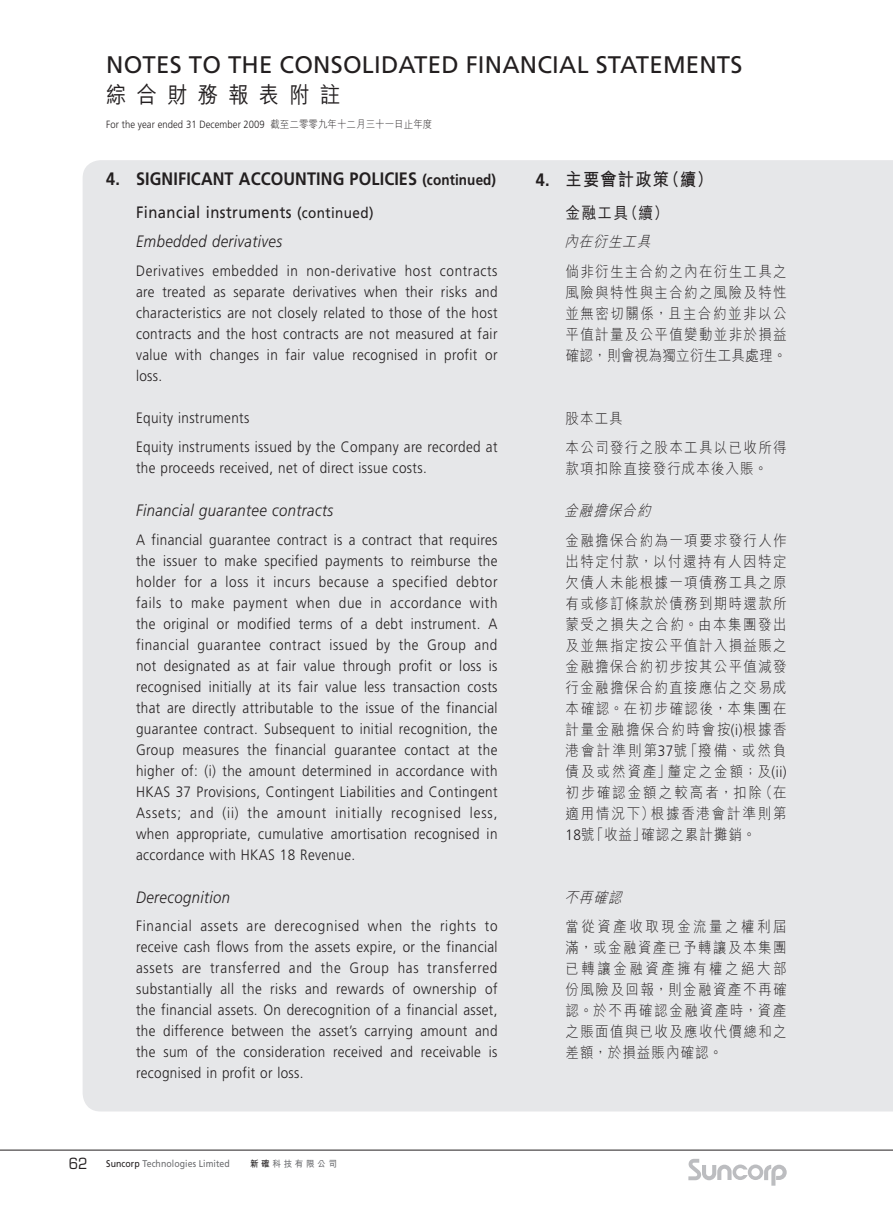
<style>
.page{position:relative;width:893px;height:1212px;background:#fff}
.page>*{position:absolute;margin:0;border:0;box-sizing:border-box;transform-origin:0 0}
.t1{font:24px "Frutiger LT Std";letter-spacing:.01em;color:#231f20}
.t2{font:22.5px "M Hei HK Medium B5 pc H";letter-spacing:.51em;color:#231f20;scale:.9 1}
.t3{font:700 18px "Frutiger LT Std";letter-spacing:.01em;color:#231f20;scale:.9 1}
.t4{font:18px "M Hei HK Bold B5 pc H";letter-spacing:.08em;color:#231f20;scale:.9 1}
.t5{font:16.5px/29.5px "Frutiger LT Std";letter-spacing:.03em;color:#231f20;scale:.9 1}
.t6{font:italic 300 16.5px "Frutiger LT Std";letter-spacing:.03em;color:#231f20;scale:.9 1}
.t7{font:16.5px "M Hei HK Medium B5 pc H";color:#231f20;scale:.9 1}
.t8{font:300 15px/21px "Frutiger LT Std";letter-spacing:.03em;color:#231f20;text-align:justify;scale:.9 1}
.t9{font:15px/21px "M Hei HK Light B5 pc H";letter-spacing:.1em;color:#231f20;text-align:justify;scale:.9 1}
.t10{font:italic 15px "M Hei HK Light B5 pc H";color:#231f20;scale:.9 1}
.t11{font:15px "M Hei HK Light B5 pc H";letter-spacing:.08em;color:#231f20;scale:.9 1}
.t12{font:300 10.5px "Frutiger LT Std";letter-spacing:.01em;color:#231f20;scale:.9 1}
.t13{font:9.75px "Frutiger LT Std";letter-spacing:.01em;color:#6c6d70;scale:.9 1}
.t14{font:9px "M Hei HK Bold B5 pc H";letter-spacing:.31em;color:#6c6d70;scale:.95 1}
.s1{font-family:"M Hei HK Light B5 pc H";font-weight:400}
.s2{font-size:15px}
.s3{font-weight:300;font-style:italic}
.s4{font-family:"Eurostile LT Std";font-size:15px;color:#231f20}
.s5{color:#231f20}
.s6{font-family:"Frutiger LT Std";font-weight:700}
.s7{font-family:"Frutiger LT Std";font-weight:300}
</style>
<div class="page">
<div style="left:83px;top:160px;width:810px;height:951px;background:#e6e7e9"></div>
<svg style="left:688px;top:1159px;width:99px;height:26px"></svg>
<hr style="left:0;top:1150px;width:893px;height:1px;background:#231f20">
<h1 class="t1" style="left:106px;top:51px;width:638px">NOTES TO THE CONSOLIDATED FINANCIAL STATEMENTS</h1>
<h2 class="t2" style="left:106px;top:86px;width:262px">綜合財務報表附註</h2>
<p class="t12" style="left:106px;top:118px;width:364px">For the year ended 31 December 2009 <span class="s1">截至二零零九年十二月三十一日止年度</span></p>
<p class="t3" style="left:106px;top:168px;width:435px">4. SIGNIFICANT ACCOUNTING POLICIES <span class="s2">(continued)</span></p>
<p class="t5" style="left:136px;top:197px;width:265px">Financial instruments <span class="s2">(continued)<br></span><span class="s3">Embedded derivatives</span></p>
<p class="t8" style="left:136px;top:261px;width:403px">Derivatives embedded in non-derivative host contracts are treated as separate derivatives when their risks and characteristics are not closely related to those of the host contracts and the host contracts are not measured at fair value with changes in fair value recognised in profit or loss.</p>
<p class="t8" style="left:136px;top:404px;width:403px;line-height:29.5px">Equity instruments<br>Equity instruments issued by the Company are recorded at</p>
<p class="t8" style="left:136px;top:459px;width:324px">the proceeds received, net of direct issue costs.</p>
<p class="t6" style="left:136px;top:501px;width:221px">Financial guarantee contracts</p>
<p class="t8" style="left:136px;top:530px;width:403px">A financial guarantee contract is a contract that requires the issuer to make specified payments to reimburse the holder for a loss it incurs because a specified debtor fails to make payment when due in accordance with the original or modified terms of a debt instrument. A financial guarantee contract issued by the Group and not designated as at fair value through profit or loss is recognised initially at its fair value less transaction costs that are directly attributable to the issue of the financial guarantee contract. Subsequent to initial recognition, the Group measures the financial guarantee contact at the higher of: (i) the amount determined in accordance with HKAS 37 Provisions, Contingent Liabilities and Contingent Assets; and (ii) the amount initially recognised less, when appropriate, cumulative amortisation recognised in accordance with HKAS 18 Revenue.</p>
<p class="t6" style="left:136px;top:887px;width:106px">Derecognition</p>
<p class="t8" style="left:136px;top:917px;width:403px">Financial assets are derecognised when the rights to receive cash flows from the assets expire, or the financial assets are transferred and the Group has transferred substantially all the risks and rewards of ownership of the financial assets. On derecognition of a financial asset, the difference between the asset’s carrying amount and the sum of the consideration received and receivable is recognised in profit or loss.</p>
<p class="t13" style="left:69px;top:1158px;width:180px"><span class="s4">62</span> <span class="s5">Suncorp</span> Technologies Limited</p>
<p class="t14" style="left:250px;top:1160px;width:93px"><span class="s5">新確</span>科技有限公司</p>
<p class="t4" style="left:536px;top:173px;width:198px"><span class="s6">4.</span> 主要會計政策（續）</p>
<p class="t7" style="left:566px;top:206px;width:116px">金融工具（續）</p>
<p class="t10" style="left:564px;top:236px;width:102px">內在衍生工具</p>
<p class="t9" style="left:566px;top:262px;width:247px">倘非衍生主合約之內在衍生工具之風險與特性與主合約之風險及特性並無密切關係，且主合約並非以公平值計量及公平值變動並非於損益確認，則會視為獨立衍生工具處理。</p>
<p class="t9" style="left:566px;top:405px;width:247px;line-height:29.5px">股本工具<br>本公司發行之股本工具以已收所得</p>
<p class="t11" style="left:566px;top:463px;width:226px">款項扣除直接發行成本後入賬。</p>
<p class="t10" style="left:564px;top:505px;width:102px">金融擔保合約</p>
<p class="t9" style="left:566px;top:531px;width:247px">金融擔保合約為一項要求發行人作出特定付款，以付還持有人因特定欠債人未能根據一項債務工具之原有或修訂條款於債務到期時還款所蒙受之損失之合約。由本集團發出及並無指定按公平值計入損益賬之金融擔保合約初步按其公平值減發行金融擔保合約直接應佔之交易成本確認。在初步確認後，本集團在計量金融擔保合約時會按<span class="s7">(i)</span>根據香港會計準則第<span class="s7">37</span>號「撥備、或然負債及或然資產」釐定之金額；及<span class="s7">(ii)</span>初步確認金額之較高者，扣除（在適用情況下）根據香港會計準則第<span class="s7">18</span>號「收益」確認之累計攤銷。</p>
<p class="t10" style="left:564px;top:891px;width:65px">不再確認</p>
<p class="t9" style="left:566px;top:918px;width:247px">當從資產收取現金流量之權利屆滿，或金融資產已予轉讓及本集團已轉讓金融資產擁有權之絕大部份風險及回報，則金融資產不再確認。於不再確認金融資產時，資產之賬面值與已收及應收代價總和之差額，於損益賬內確認。</p>
</div>
